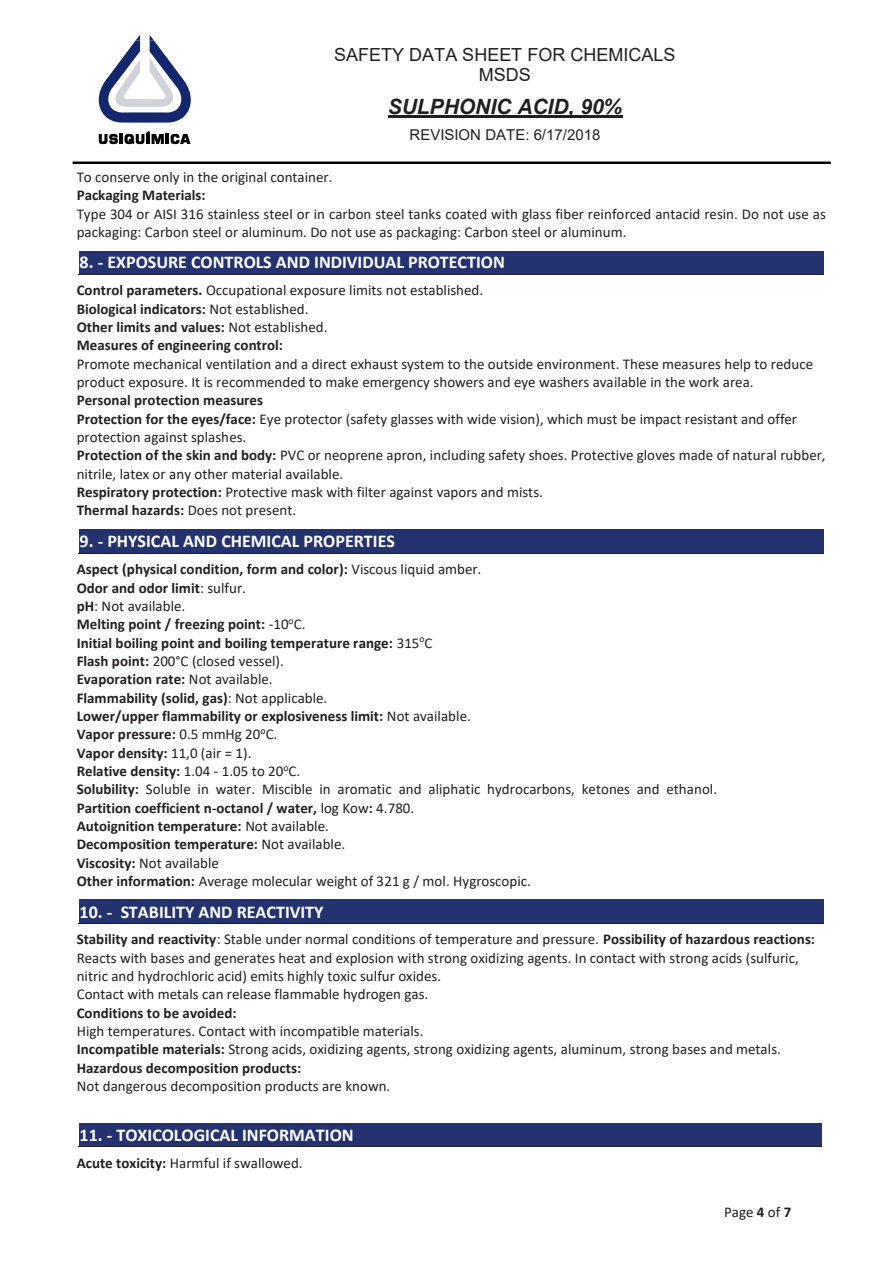
<style>
.page{position:relative;width:893px;height:1264px;background:#fff}
.page>*{position:absolute;margin:0;border:0;box-sizing:border-box;transform-origin:0 0}
.t1{font:italic 700 21px "Arial";color:#231f20}
.t2{font:700 18px "Calibri";color:#fff}
.t3{font:18px/20.7px "Arial";color:#231f20;text-align:center}
.t4{font:15px/18.3px "Calibri";color:#231f20}
.t5{font:700 15px/18.3px "Calibri";color:#231f20}
.t6{font:15px "Arial";color:#231f20}
.s1{font-weight:400}
.s2{font-weight:700}
</style>
<div class="page">
<hr style="left:387px;top:116px;width:235px;height:2px;background:#231f20">
<div style="left:80px;top:251px;width:742px;height:22px;background:#24326f"></div>
<hr style="left:79px;top:251px;width:744px;height:1px;background:#24326f">
<hr style="left:79px;top:273px;width:744px;height:1px;background:#24326f">
<hr style="left:78px;top:274px;width:745px;height:1px;background:#231f20">
<div style="left:80px;top:529px;width:742px;height:22px;background:#24326f"></div>
<hr style="left:79px;top:529px;width:744px;height:1px;background:#24326f">
<hr style="left:79px;top:551px;width:744px;height:1px;background:#24326f">
<hr style="left:78px;top:552px;width:745px;height:1px;background:#231f20">
<div style="left:79px;top:899px;width:744px;height:23px;background:#24326f"></div>
<hr style="left:78px;top:922px;width:745px;height:1px;background:#231f20">
<div style="left:79px;top:1123px;width:742px;height:23px;background:#24326f"></div>
<hr style="left:78px;top:1146px;width:743px;height:1px;background:#231f20">
<img style="left:72px;top:161px;width:759px;height:3px">
<svg style="left:99px;top:35px;width:92px;height:88px"></svg>
<svg style="left:99px;top:134px;width:19px;height:10px"></svg>
<hr style="left:119px;top:134px;width:4px;height:10px;background:#000001">
<svg style="left:124px;top:131px;width:66px;height:13px"></svg>
<p class="t3" style="left:334px;top:44px;width:343px">SAFETY DATA SHEET FOR CHEMICALS<br>MSDS</p>
<h1 class="t1" style="left:387px;top:92px;width:236px">SULPHONIC ACID, 90%</h1>
<p class="t6" style="left:409px;top:124px;width:192px">REVISION DATE: 6/17/2018</p>
<p class="t4" style="left:77px;top:167px;width:257px">To conserve only in the original container.</p>
<p class="t5" style="left:77px;top:186px;width:130px">Packaging Materials:</p>
<p class="t4" style="left:77px;top:204px;width:750px">Type 304 or AISI 316 stainless steel or in carbon steel tanks coated with glass fiber reinforced antacid resin. Do not use as packaging: Carbon steel or aluminum. Do not use as packaging: Carbon steel or aluminum.</p>
<p class="t2" style="left:80px;top:249px;width:427px">8. - EXPOSURE CONTROLS AND INDIVIDUAL PROTECTION</p>
<p class="t5" style="left:77px;top:281px;width:408px">Control parameters. <span class="s1">Occupational exposure limits not established.<br></span>Biological indicators: <span class="s1">Not established.<br></span>Other limits and values: <span class="s1">Not established.<br></span>Measures of engineering control:</p>
<p class="t4" style="left:77px;top:354px;width:738px">Promote mechanical ventilation and a direct exhaust system to the outside environment. These measures help to reduce product exposure. It is recommended to make emergency showers and eye washers available in the work area.</p>
<p class="t4" style="left:77px;top:391px;width:750px"><span class="s2">Personal protection measures<br>Protection for the eyes/face:</span> Eye protector (safety glasses with wide vision), which must be impact resistant and offer protection against splashes.<br><span class="s2">Protection of the skin and body:</span> PVC or neoprene apron, including safety shoes. Protective gloves made of natural rubber, nitrile, latex or any other material available.<br><span class="s2">Respiratory protection:</span> Protective mask with filter against vapors and mists.<br><span class="s2">Thermal hazards:</span> Does not present.</p>
<p class="t2" style="left:80px;top:528px;width:317px">9. - PHYSICAL AND CHEMICAL PROPERTIES</p>
<p class="t5" style="left:77px;top:560px;width:642px">Aspect (physical condition, form and color): <span class="s1">Viscous liquid amber.<br></span>Odor and odor limit<span class="s1">: sulfur.<br></span>pH<span class="s1">: Not available.<br></span>Melting point / freezing point: <span class="s1">-10</span><sup>o</sup><span class="s1">C.<br></span>Initial boiling point and boiling temperature range: <span class="s1">315</span><sup>o</sup><span class="s1">C<br></span>Flash point: <span class="s1">200°C (closed vessel).<br></span>Evaporation rate: <span class="s1">Not available.<br></span>Flammability (solid, gas)<span class="s1">: Not applicable.<br></span>Lower/upper flammability or explosiveness limit: <span class="s1">Not available.<br></span>Vapor pressure: <span class="s1">0.5 mmHg 20</span><sup>o</sup><span class="s1">C.<br></span>Vapor density: <span class="s1">11,0 (air = 1).<br></span>Relative density: <span class="s1">1.04 - 1.05 to 20</span><sup>o</sup><span class="s1">C.<br></span>Solubility: <span class="s1">Soluble in water. Miscible in aromatic and aliphatic hydrocarbons, ketones and ethanol.<br></span>Partition coefficient n-octanol / water, <span class="s1">log Kow</span>: <span class="s1">4.780.<br></span>Autoignition temperature: <span class="s1">Not available.<br></span>Decomposition temperature: <span class="s1">Not available.<br></span>Viscosity: <span class="s1">Not available<br></span>Other information: <span class="s1">Average molecular weight of 321 g / mol. Hygroscopic.</span></p>
<p class="t2" style="left:80px;top:899px;width:245px">10. - STABILITY AND REACTIVITY</p>
<p class="t4" style="left:77px;top:929px;width:739px"><span class="s2">Stability and reactivity</span>: Stable under normal conditions of temperature and pressure. <span class="s2">Possibility of hazardous reactions:<br></span>Reacts with bases and generates heat and explosion with strong oxidizing agents. In contact with strong acids (sulfuric, nitric and hydrochloric acid) emits highly toxic sulfur oxides.<br>Contact with metals can release flammable hydrogen gas.</p>
<p class="t5" style="left:77px;top:1003px;width:161px">Conditions to be avoided:</p>
<p class="t4" style="left:77px;top:1021px;width:705px">High temperatures. Contact with incompatible materials.<br><span class="s2">Incompatible materials:</span> Strong acids, oxidizing agents, strong oxidizing agents, aluminum, strong bases and metals.<br><span class="s2">Hazardous decomposition products:</span></p>
<p class="t4" style="left:77px;top:1076px;width:315px">Not dangerous decomposition products are known.</p>
<p class="t2" style="left:80px;top:1121px;width:276px">11. - TOXICOLOGICAL INFORMATION</p>
<p class="t4" style="left:77px;top:1153px;width:227px"><span class="s2">Acute toxicity:</span> Harmful if swallowed.</p>
<p class="t4" style="left:724px;top:1202px;width:69px">Page <span class="s2">4</span> of <span class="s2">7</span></p>
</div>
